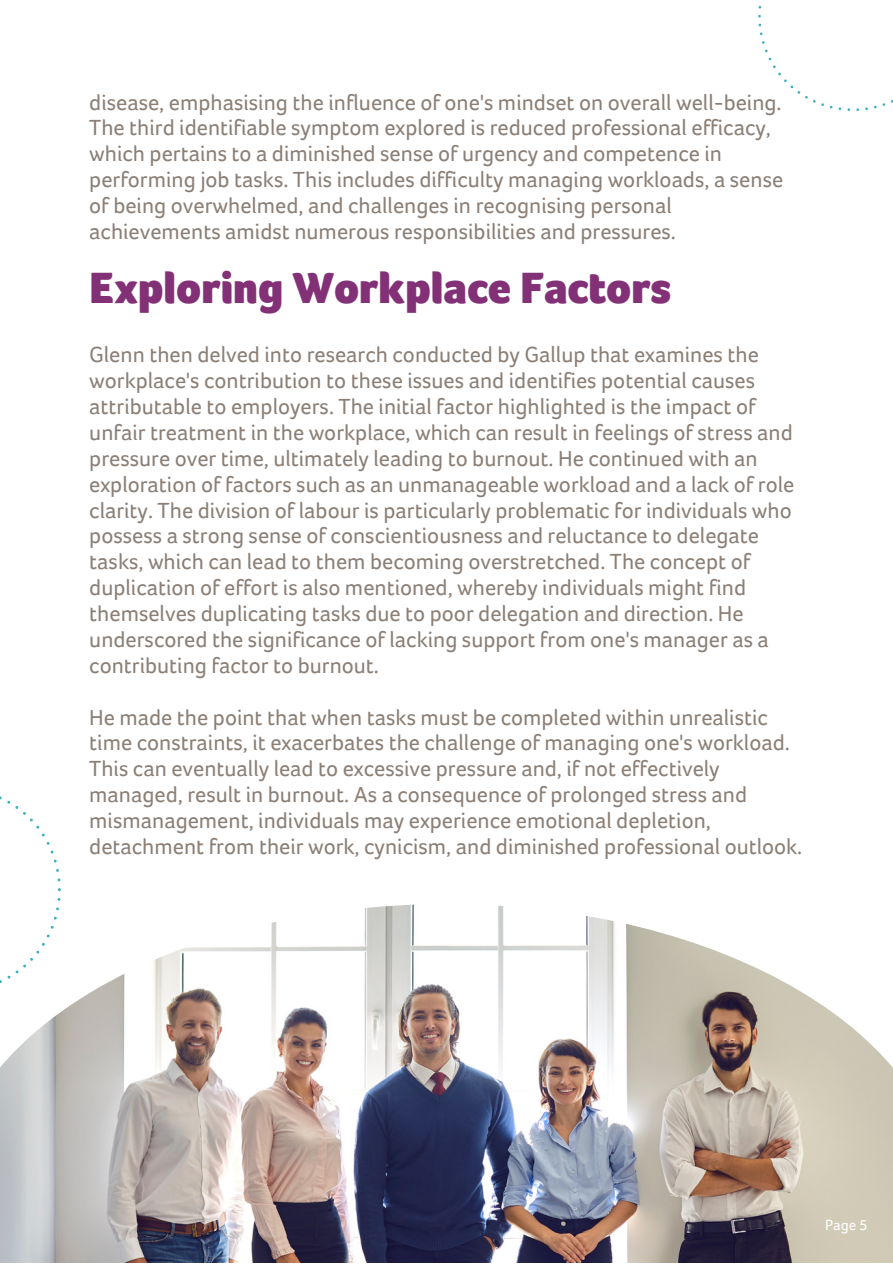
<style>
.page{position:relative;width:893px;height:1264px;background:#fff}
.page>*{position:absolute;margin:0;border:0;box-sizing:border-box;transform-origin:0 0}
.t1{font:900 45px "Foco";color:#833177}
.t2{font:22.5px/25.8px "Foco";color:#8b7f76}
.t3{font:15px "Foco";color:#fff}
</style>
<div class="page">
<svg style="left:758px;top:6px;width:134px;height:105px"></svg>
<svg style="left:0;top:796px;width:61px;height:105px"></svg>
<img style="left:0;top:904px;width:892px;height:358px">
<p class="t2" style="left:89px;top:89px;width:695px">disease, emphasising the influence of one's mindset on overall well-being.<br>The third identifiable symptom explored is reduced professional efficacy, which pertains to a diminished sense of urgency and competence in performing job tasks. This includes difficulty managing workloads, a sense of being overwhelmed, and challenges in recognising personal achievements amidst numerous responsibilities and pressures.</p>
<p class="t1" style="left:89px;top:263px;width:583px">Exploring Workplace Factors</p>
<p class="t2" style="left:89px;top:342px;width:706px">Glenn then delved into research conducted by Gallup that examines the workplace's contribution to these issues and identifies potential causes attributable to employers. The initial factor highlighted is the impact of unfair treatment in the workplace, which can result in feelings of stress and pressure over time, ultimately leading to burnout. He continued with an exploration of factors such as an unmanageable workload and a lack of role clarity. The division of labour is particularly problematic for individuals who possess a strong sense of conscientiousness and reluctance to delegate tasks, which can lead to them becoming overstretched. The concept of duplication of effort is also mentioned, whereby individuals might find themselves duplicating tasks due to poor delegation and direction. He underscored the significance of lacking support from one's manager as a contributing factor to burnout.</p>
<p class="t2" style="left:89px;top:704px;width:714px">He made the point that when tasks must be completed within unrealistic time constraints, it exacerbates the challenge of managing one's workload.<br>This can eventually lead to excessive pressure and, if not effectively managed, result in burnout. As a consequence of prolonged stress and mismanagement, individuals may experience emotional depletion, detachment from their work, cynicism, and diminished professional outlook.</p>
<p class="t3" style="left:825px;top:1216px;width:44px">Page 5</p>
</div>
